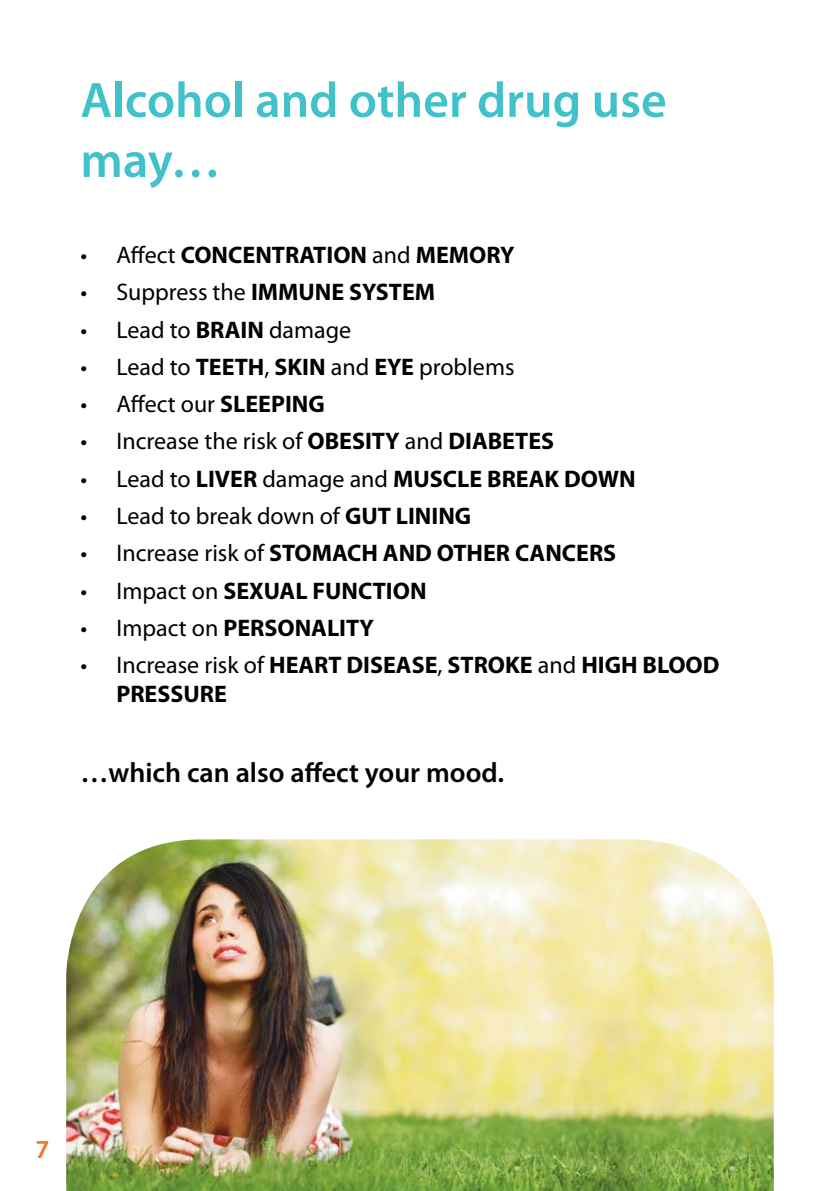
<style>
.page{position:relative;width:840px;height:1191px;background:#fff}
.page>*{position:absolute;margin:0;border:0;box-sizing:border-box;transform-origin:0 0}
.t1{font:600 50px/60px "Myriad Pro";color:#41c2ca}
.t2{font:600 28px "Myriad Pro";color:#000}
.t3{font:600 26px "Myriad Pro";color:#f47421}
.t4{font:700 24px/28.8px "Myriad Pro";color:#000}
.t5{font:24px "Myriad Pro";color:#000}
.s1{font-weight:400}
.s2{font-weight:700}
</style>
<div class="page">
<img style="left:66px;top:839px;width:707px;height:352px">
<h1 class="t1" style="left:80px;top:69px;width:587px">Alcohol and other drug use may…</h1>
<p class="t4" style="left:80px;top:240px;width:435px"><span class="s1">• Affect</span> CONCENTRATION <span class="s1">and</span> MEMORY</p>
<p class="t5" style="left:80px;top:277px;width:356px">• Suppress the <span class="s2">IMMUNE SYSTEM</span></p>
<p class="t5" style="left:80px;top:315px;width:272px">• Lead to <span class="s2">BRAIN</span> damage</p>
<p class="t5" style="left:80px;top:352px;width:435px">• Lead to <span class="s2">TEETH</span>, <span class="s2">SKIN</span> and <span class="s2">EYE</span> problems</p>
<p class="t5" style="left:80px;top:389px;width:246px">• Affect our <span class="s2">SLEEPING</span></p>
<p class="t5" style="left:80px;top:426px;width:475px">• Increase the risk of <span class="s2">OBESITY</span> and <span class="s2">DIABETES</span></p>
<p class="t4" style="left:80px;top:463px;width:556px"><span class="s1">• Lead to</span> LIVER <span class="s1">damage and</span> MUSCLE BREAK DOWN</p>
<p class="t5" style="left:80px;top:501px;width:392px">• Lead to break down of <span class="s2">GUT LINING</span></p>
<p class="t4" style="left:80px;top:538px;width:537px"><span class="s1">• Increase risk of</span> STOMACH AND OTHER CANCERS</p>
<p class="t4" style="left:80px;top:575px;width:347px"><span class="s1">• Impact on</span> SEXUAL FUNCTION</p>
<p class="t4" style="left:80px;top:613px;width:295px"><span class="s1">• Impact on</span> PERSONALITY</p>
<p class="t4" style="left:116px;top:650px;width:604px;text-indent:-36px"><span class="s1">• Increase risk of</span> HEART DISEASE<span class="s1">,</span> STROKE <span class="s1">and</span> HIGH BLOOD<br>PRESSURE</p>
<p class="t2" style="left:80px;top:754px;width:425px">…which can also affect your mood.</p>
<p class="t3" style="left:36px;top:1133px;width:15px">7</p>
</div>
